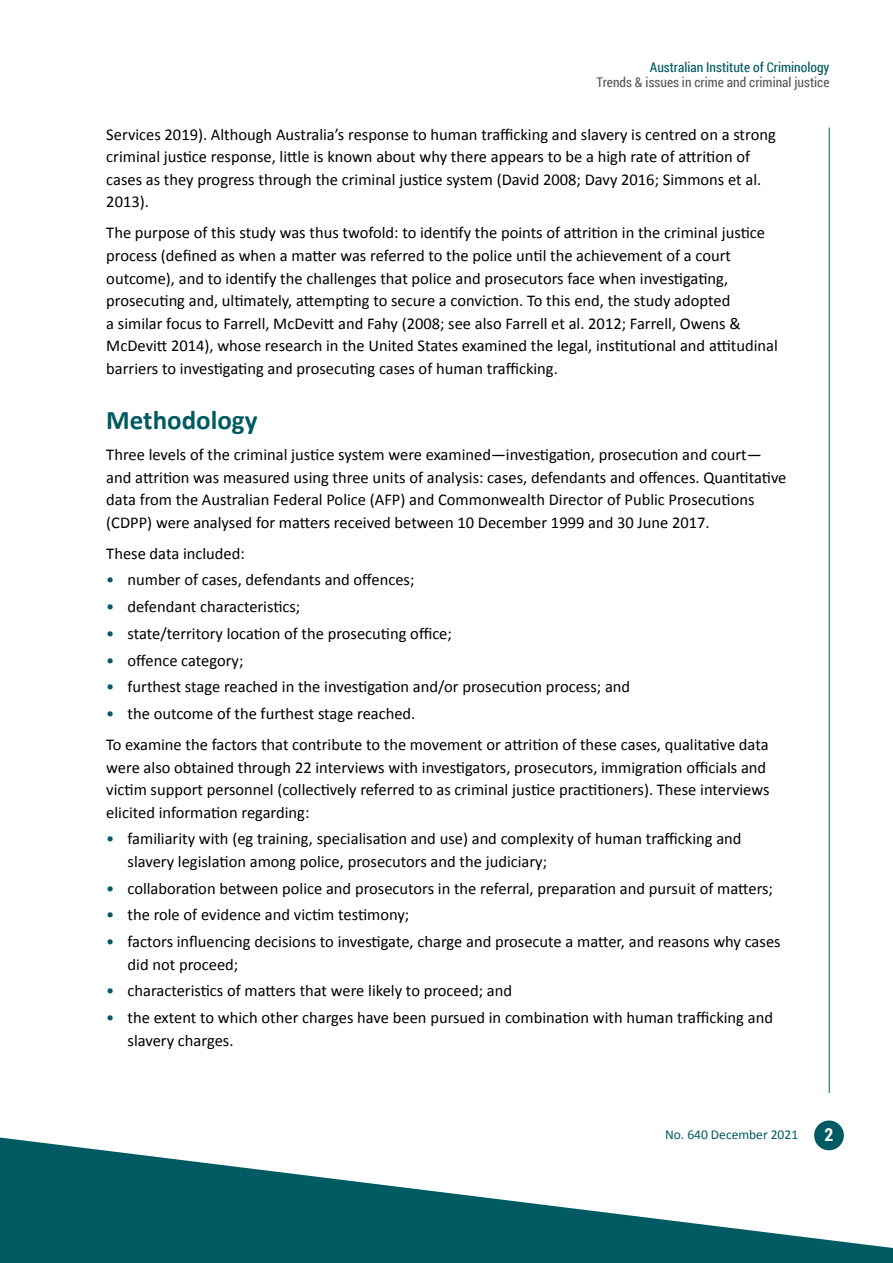
<style>
.page{position:relative;width:893px;height:1263px;background:#fff}
.page>*{position:absolute;margin:0;border:0;box-sizing:border-box;transform-origin:0 0}
.t1{font:700 27px "Calibri";color:#005a61}
.t2{font:700 18px "Roboto Condensed";color:#fff}
.t3{font:16.5px/22.5px "Calibri";color:#000}
.t4{font:13.5px "Roboto Condensed";color:#58585a}
.t5{font:13.5px "Roboto Condensed";color:#005a61}
.t6{font:13.5px "Calibri";color:#005a61}
.s1{color:#005a61}
</style>
<div class="page">
<hr style="left:829px;top:128px;width:1px;height:965px;background:#005a61">
<div style="left:814px;top:1120px;width:30px;height:30px;background:#005a61;border-radius:50%"></div>
<svg style="left:0;top:1137px;width:893px;height:126px;fill:#005a61"></svg>
<p class="t5" style="left:650px;top:58px;width:181px">Australian Institute of Criminology</p>
<p class="t4" style="left:597px;top:73px;width:234px">Trends &amp; issues in crime and criminal justice</p>
<p class="t3" style="left:106px;top:123px;width:671px">Services 2019). Although Australia’s response to human trafficking and slavery is centred on a strong criminal justice response, little is known about why there appears to be a high rate of attrition of cases as they progress through the criminal justice system (David 2008; Davy 2016; Simmons et al.<br>2013).</p>
<p class="t3" style="left:106px;top:222px;width:673px">The purpose of this study was thus twofold: to identify the points of attrition in the criminal justice process (defined as when a matter was referred to the police until the achievement of a court outcome), and to identify the challenges that police and prosecutors face when investigating, prosecuting and, ultimately, attempting to secure a conviction. To this end, the study adopted<br>a similar focus to Farrell, McDevitt and Fahy (2008; see also Farrell et al. 2012; Farrell, Owens &amp; McDevitt 2014), whose research in the United States examined the legal, institutional and attitudinal barriers to investigating and prosecuting cases of human trafficking.</p>
<h1 class="t1" style="left:106px;top:403px;width:153px">Methodology</h1>
<p class="t3" style="left:106px;top:443px;width:682px">Three levels of the criminal justice system were examined—investigation, prosecution and court— and attrition was measured using three units of analysis: cases, defendants and offences. Quantitative data from the Australian Federal Police (AFP) and Commonwealth Director of Public Prosecutions (CDPP) were analysed for matters received between 10 December 1999 and 30 June 2017.</p>
<p class="t3" style="left:106px;top:542px;width:140px">These data included:</p>
<p class="t3" style="left:106px;top:569px;width:310px"><span class="s1">•</span> number of cases, defendants and offences;</p>
<p class="t3" style="left:106px;top:595px;width:196px"><span class="s1">•</span> defendant characteristics;</p>
<p class="t3" style="left:106px;top:622px;width:347px"><span class="s1">•</span> state/territory location of the prosecuting office;</p>
<p class="t3" style="left:106px;top:649px;width:139px"><span class="s1">•</span> offence category;</p>
<p class="t3" style="left:106px;top:676px;width:525px"><span class="s1">•</span> furthest stage reached in the investigation and/or prosecution process; and</p>
<p class="t3" style="left:106px;top:698px;width:664px;line-height:31px"><span class="s1">•</span> the outcome of the furthest stage reached.<br>To examine the factors that contribute to the movement or attrition of these cases, qualitative data</p>
<p class="t3" style="left:106px;top:756px;width:665px">were also obtained through 22 interviews with investigators, prosecutors, immigration officials and victim support personnel (collectively referred to as criminal justice practitioners). These interviews elicited information regarding:</p>
<p class="t3" style="left:128px;top:828px;width:615px;text-indent:-21px"><span class="s1">•</span> familiarity with (eg training, specialisation and use) and complexity of human trafficking and slavery legislation among police, prosecutors and the judiciary;</p>
<p class="t3" style="left:106px;top:877px;width:668px"><span class="s1">•</span> collaboration between police and prosecutors in the referral, preparation and pursuit of matters;</p>
<p class="t3" style="left:106px;top:904px;width:305px"><span class="s1">•</span> the role of evidence and victim testimony;</p>
<p class="t3" style="left:128px;top:930px;width:655px;text-indent:-21px"><span class="s1">•</span> factors influencing decisions to investigate, charge and prosecute a matter, and reasons why cases did not proceed;</p>
<p class="t3" style="left:106px;top:980px;width:407px"><span class="s1">•</span> characteristics of matters that were likely to proceed; and</p>
<p class="t3" style="left:128px;top:1006px;width:647px;text-indent:-21px"><span class="s1">•</span> the extent to which other charges have been pursued in combination with human trafficking and slavery charges.</p>
<p class="t6" style="left:665px;top:1126px;width:135px">No. 640 December 2021</p>
<p class="t2" style="left:824px;top:1122px;width:10px">2</p>
</div>
